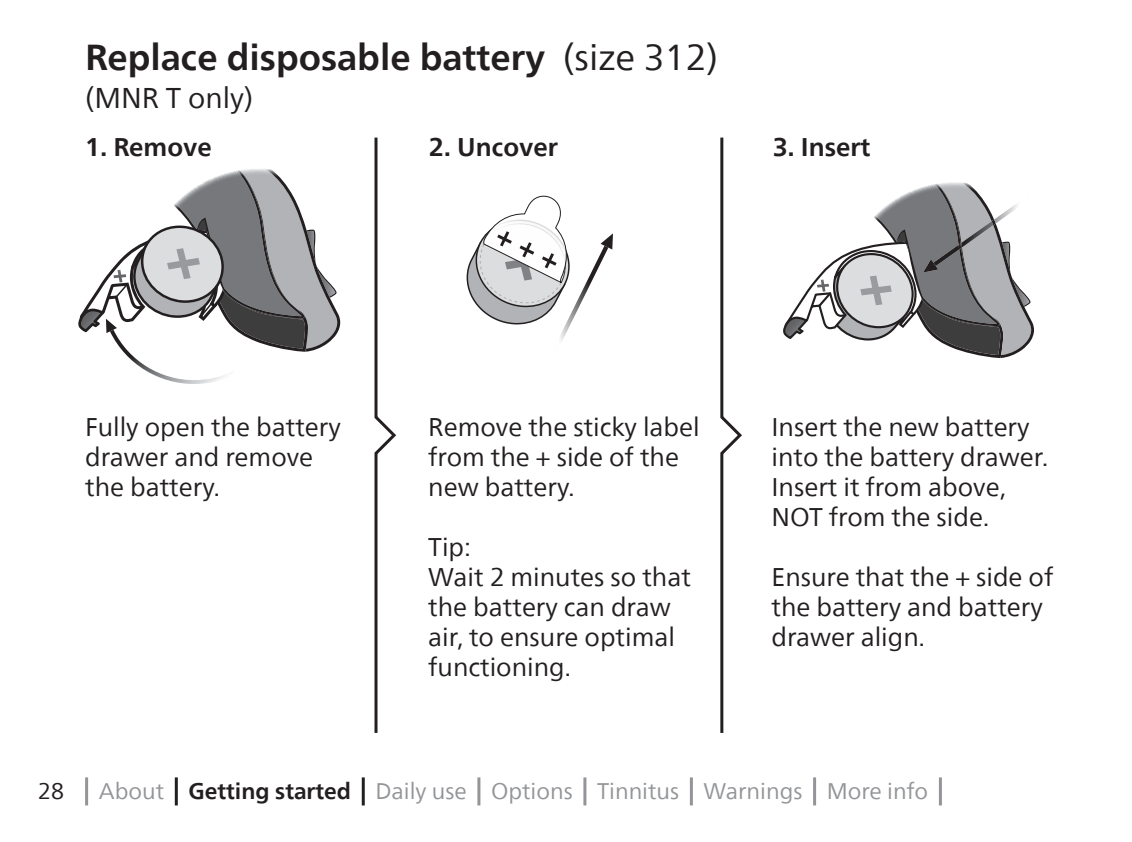
<style>
.page{position:relative;width:1132px;height:842px;background:#fff}
.page>*{position:absolute;margin:0;border:0;box-sizing:border-box;transform-origin:0 0}
.t1{font:700 36px "Neue Frutiger World";color:#231f20}
.t2{font:28.5px "Neue Frutiger World";color:#231f20}
.t3{font:25.5px/30px "Neue Frutiger World";color:#231f20}
.t4{font:700 25.5px "Neue Frutiger World";color:#231f20}
.t5{font:22.5px "Neue Frutiger World";color:#939598}
.t6{font:22.5px "Neue Frutiger World";color:#231f20}
.s1{font-weight:400}
.s2{font-weight:700;color:#231f20}
</style>
<div class="page">
<img style="left:123px;top:352px;width:102px;height:32px">
<svg style="left:78px;top:169px;width:262px;height:183px"></svg>
<svg style="left:783px;top:182px;width:250px;height:176px"></svg>
<svg style="left:466px;top:196px;width:146px;height:146px"></svg>
<svg style="left:374px;top:137px;width:22px;height:596px"></svg>
<svg style="left:720px;top:137px;width:22px;height:596px"></svg>
<hr style="left:85px;top:777px;width:3px;height:28px;background:#939598">
<hr style="left:175px;top:777px;width:3px;height:28px;background:#231f20">
<hr style="left:361px;top:777px;width:3px;height:28px;background:#231f20">
<hr style="left:477px;top:777px;width:3px;height:28px;background:#939598">
<hr style="left:583px;top:777px;width:3px;height:28px;background:#939598">
<hr style="left:689px;top:777px;width:3px;height:28px;background:#939598">
<hr style="left:812px;top:777px;width:3px;height:28px;background:#939598">
<hr style="left:938px;top:777px;width:3px;height:28px;background:#939598">
<h1 class="t1" style="left:85px;top:26px;width:634px">Replace disposable battery <span class="s1">(size 312)</span></h1>
<p class="t2" style="left:85px;top:76px;width:170px">(MNR T only)</p>
<p class="t4" style="left:429px;top:124px;width:130px">2. Uncover</p>
<p class="t4" style="left:772px;top:124px;width:99px">3. Insert</p>
<p class="t4" style="left:85px;top:124px;width:128px">1. Remove</p>
<p class="t3" style="left:85px;top:413px;width:257px">Fully open the battery drawer and remove the battery.</p>
<p class="t3" style="left:428px;top:413px;width:273px">Remove the sticky label from the + side of the new battery.</p>
<p class="t3" style="left:428px;top:533px;width:264px">Tip:<br>Wait 2 minutes so that the battery can draw air, to ensure optimal functioning.</p>
<p class="t3" style="left:771px;top:413px;width:278px">Insert the new battery into the battery drawer.<br>Insert it from above,<br>NOT from the side.</p>
<p class="t3" style="left:771px;top:563px;width:283px">Ensure that the + side of the battery and battery drawer align.</p>
<p class="t6" style="left:38px;top:774px;width:28px">28</p>
<p class="t5" style="left:99px;top:774px;width:830px">About <span class="s2">Getting started</span> Daily use Options Tinnitus Warnings More info</p>
</div>
